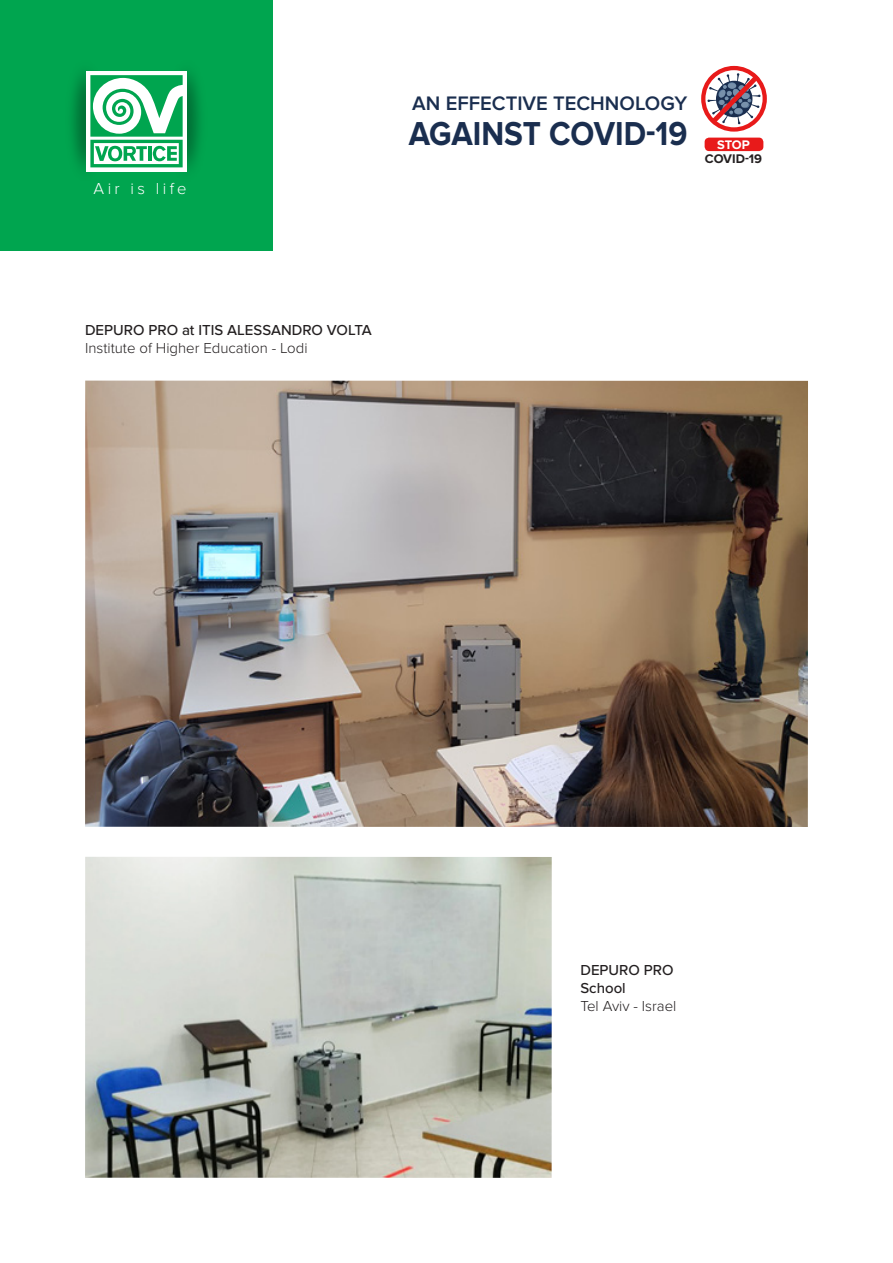
<style>
.page{position:relative;width:893px;height:1263px;background:#fff}
.page>*{position:absolute;margin:0;border:0;box-sizing:border-box;transform-origin:0 0}
.t1{font:700 34.35px "Proxima Nova";color:#1a2e4f;scale:.91 1}
.t2{font:600 20.25px "Proxima Nova";color:#1a2e4f}
.t3{font:300 16.5px "Proxima Nova";letter-spacing:.2em;color:#fff}
.t4{font:500 15px "Proxima Nova";color:#231f20}
.t5{font:300 15px "Proxima Nova";color:#231f20}
.t6{font:700 12.9px "Proxima Nova";color:#231f20}
.t7{font:700 12.9px "Proxima Nova";color:#fff}
</style>
<div class="page">
<div style="left:0;top:0;width:272px;height:250px;background:#00a54f"></div>
<div style="left:86px;top:71px;width:101px;height:101px;background:#fff"></div>
<svg style="left:90px;top:75px;width:93px;height:92px"></svg>
<img style="left:85px;top:381px;width:723px;height:446px">
<img style="left:85px;top:857px;width:467px;height:321px">
<svg style="left:701px;top:66px;width:66px;height:66px"></svg>
<div style="left:705px;top:138px;width:58px;height:13px;background:#e81a1a;border-radius:4px"></div>
<p class="t3" style="left:94px;top:179px;width:94px">Air is life</p>
<p class="t2" style="left:412px;top:92px;width:277px">AN EFFECTIVE TECHNOLOGY</p>
<p class="t1" style="left:409px;top:113px;width:308px">AGAINST COVID-19</p>
<p class="t7" style="left:717px;top:137px;width:34px">STOP</p>
<p class="t6" style="left:705px;top:151px;width:59px">COVID-19</p>
<p class="t4" style="left:85px;top:321px;width:288px">DEPURO PRO at ITIS ALESSANDRO VOLTA</p>
<p class="t5" style="left:85px;top:339px;width:224px">Institute of Higher Education - Lodi</p>
<p class="t4" style="left:580px;top:961px;width:95px">DEPURO PRO</p>
<p class="t4" style="left:580px;top:979px;width:47px">School</p>
<p class="t5" style="left:580px;top:997px;width:98px">Tel Aviv - Israel</p>
</div>
